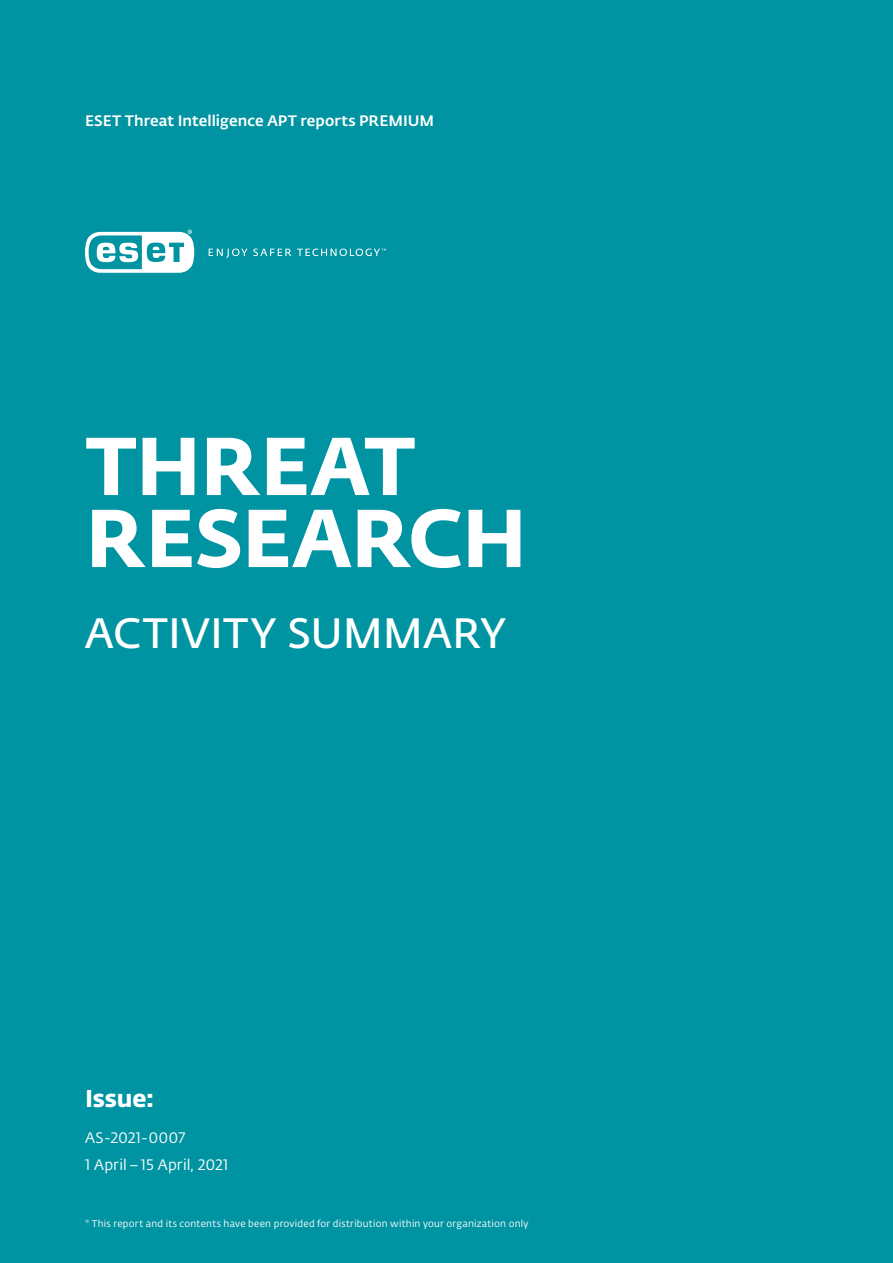
<style>
.page{position:relative;width:893px;height:1263px;background:#0094a2}
.page>*{position:absolute;margin:0;border:0;box-sizing:border-box;transform-origin:0 0}
.t1{font:81px/72px "Fedra Sans Alt Pro Bold LF";letter-spacing:-.01em;color:#fff}
.t2{font:42px "Fedra Sans Alt Pro Demi LF";color:#fff}
.t3{font:24px "Fedra Sans Alt Pro Bold LF";letter-spacing:-.005em;color:#fff}
.t4{font:15px "Fedra Sans Alt Pro Med LF";letter-spacing:.005em;color:#fff}
.t5{font:15px "Fedra Sans Alt Pro Book LF";letter-spacing:.005em;color:#fff}
.t6{font:9.75px "Fedra Sans Alt Pro Book LF";letter-spacing:.02em;color:#fff}
</style>
<div class="page">
<svg style="left:209px;top:249px;width:38px;height:9px"></svg>
<svg style="left:253px;top:249px;width:38px;height:7px"></svg>
<svg style="left:297px;top:249px;width:89px;height:7px"></svg>
<svg style="left:85px;top:230px;width:109px;height:43px"></svg>
<p class="t4" style="left:85px;top:109px;width:351px">ESET Threat Intelligence APT reports PREMIUM</p>
<p class="t1" style="left:85px;top:424px;width:443px">THREAT<br>RESEARCH</p>
<p class="t2" style="left:85px;top:603px;width:423px">ACTIVITY SUMMARY</p>
<p class="t3" style="left:85px;top:1079px;width:71px">Issue:</p>
<p class="t5" style="left:85px;top:1127px;width:102px">AS-2021-0007</p>
<p class="t5" style="left:85px;top:1154px;width:145px">1 April–15 April, 2021</p>
<p class="t6" style="left:85px;top:1216px;width:445px">* This report and its contents have been provided for distribution within your organization only</p>
</div>
